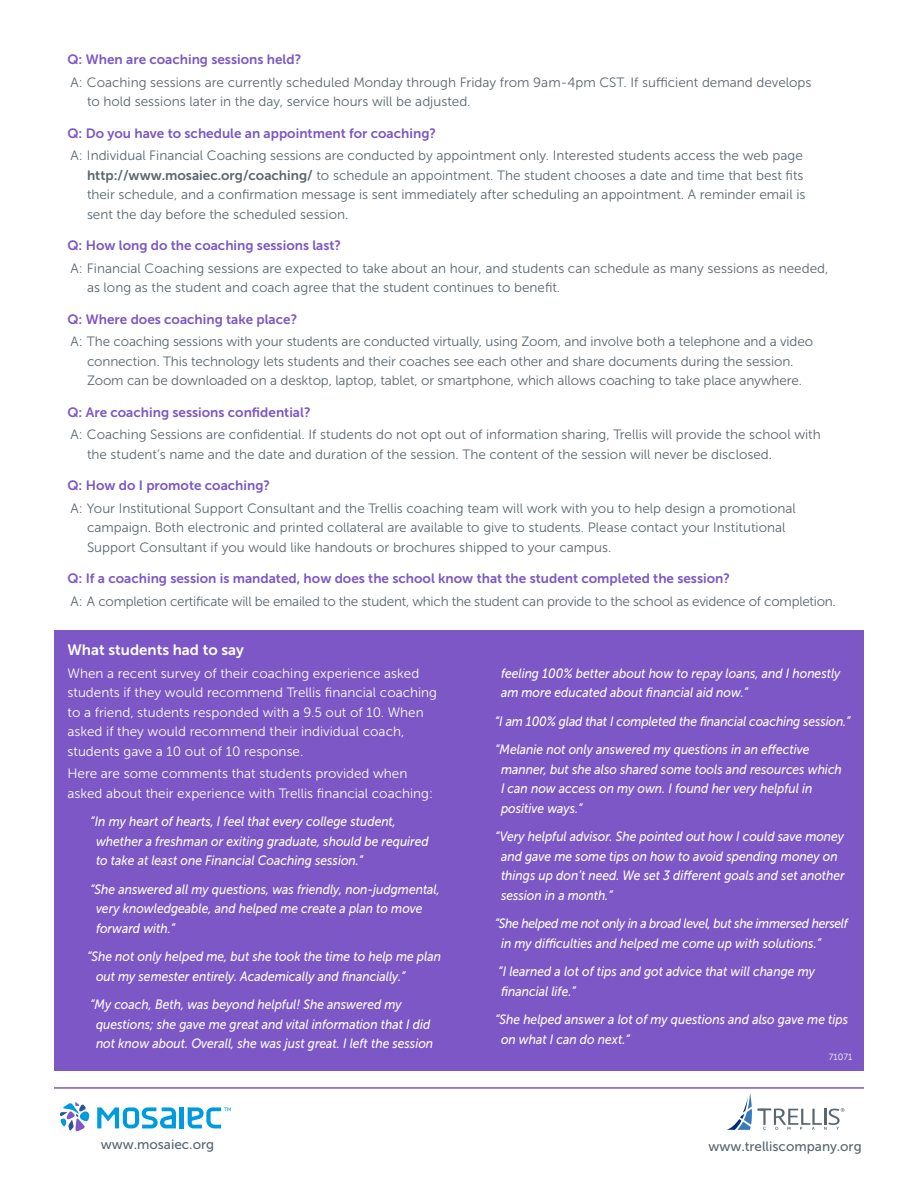
<style>
.page{position:relative;width:918px;height:1188px;background:#fff}
.page>*{position:absolute;margin:0;border:0;box-sizing:border-box;transform-origin:0 0}
._03-Answer_-GUIDE{font:15px "Museo Sans 700";color:#fff}
._03-Answer_-GUIDE-2{font:13.5px/19.5px "Museo Sans 300";color:#596670}
.Student_Quotes{font:italic 13.5px/19.5px "Museo Sans 500";color:#fff;scale:.9 1}
._03-Answer_-GUIDE-3{font:13.5px/19.5px "Museo Sans 300";color:#fff}
._03-Question_-GUIDE{font:13.5px "Museo Sans 700";color:#7c57c5}
._03-Answer_-GUIDE-4{font:13.5px "Museo Sans 300";letter-spacing:-.02em;color:#596670}
.Student_Quotes-2{font:italic 13.5px/19.5px "Museo Sans 500";letter-spacing:-.025em;color:#fff;scale:.9 1}
._88-AIE_URL{font:13.5px "Museo Sans 500";color:#596670}
.t1{font:9px "Museo Sans 300";color:#fff}
.s1{font-family:"Museo Sans 700"}
</style>
<div class="page">
<hr style="left:54px;top:1087px;width:810px;height:2px;background:#7c57c5">
<div style="left:54px;top:630px;width:810px;height:441px;background:#7c57c5"></div>
<svg style="left:727px;top:1093px;width:25px;height:37px"></svg>
<svg style="left:758px;top:1108px;width:86px;height:22px"></svg>
<svg style="left:97px;top:1107px;width:79px;height:21px"></svg>
<hr style="left:180px;top:1107px;width:4px;height:21px;background:#009ade">
<svg style="left:188px;top:1107px;width:43px;height:21px"></svg>
<svg style="left:60px;top:1102px;width:30px;height:29px"></svg>
<p class="_03-Question_-GUIDE" style="left:68px;top:52px;width:235px">Q: When are coaching sessions held?</p>
<p class="_03-Answer_-GUIDE-2" style="left:87px;top:72px;width:726px;text-indent:-16px">A: Coaching sessions are currently scheduled Monday through Friday from 9am-4pm CST. If sufficient demand develops to hold sessions later in the day, service hours will be adjusted.</p>
<p class="_03-Question_-GUIDE" style="left:68px;top:125px;width:370px">Q: Do you have to schedule an appointment for coaching?</p>
<p class="_03-Answer_-GUIDE-2" style="left:87px;top:146px;width:720px;text-indent:-16px">A: Individual Financial Coaching sessions are conducted by appointment only. Interested students access the web page <span class="s1">http://www.mosaiec.org/coaching/</span> to schedule an appointment. The student chooses a date and time that best fits their schedule, and a confirmation message is sent immediately after scheduling an appointment. A reminder email is sent the day before the scheduled session.</p>
<p class="_03-Question_-GUIDE" style="left:68px;top:238px;width:275px">Q: How long do the coaching sessions last?</p>
<p class="_03-Answer_-GUIDE-2" style="left:87px;top:258px;width:743px;text-indent:-16px">A: Financial Coaching sessions are expected to take about an hour, and students can schedule as many sessions as needed, as long as the student and coach agree that the student continues to benefit.</p>
<p class="_03-Question_-GUIDE" style="left:68px;top:311px;width:231px">Q: Where does coaching take place?</p>
<p class="_03-Answer_-GUIDE-2" style="left:70px;top:332px;width:744px;text-align:center">A: The coaching sessions with your students are conducted virtually, using Zoom, and involve both a telephone and a video connection. This technology lets students and their coaches see each other and share documents during the session.<br>Zoom can be downloaded on a desktop, laptop, tablet, or smartphone, which allows coaching to take place anywhere.</p>
<p class="_03-Question_-GUIDE" style="left:68px;top:404px;width:245px">Q: Are coaching sessions confidential?</p>
<p class="_03-Answer_-GUIDE-2" style="left:87px;top:425px;width:735px;text-indent:-16px">A: Coaching Sessions are confidential. If students do not opt out of information sharing, Trellis will provide the school with the student’s name and the date and duration of the session. The content of the session will never be disclosed.</p>
<p class="_03-Question_-GUIDE" style="left:68px;top:478px;width:204px">Q: How do I promote coaching?</p>
<p class="_03-Answer_-GUIDE-2" style="left:87px;top:498px;width:710px;text-indent:-16px">A: Your Institutional Support Consultant and the Trellis coaching team will work with you to help design a promotional campaign. Both electronic and printed collateral are available to give to students. Please contact your Institutional<br>Support Consultant if you would like handouts or brochures shipped to your campus.</p>
<p class="_03-Question_-GUIDE" style="left:68px;top:571px;width:664px">Q: If a coaching session is mandated, how does the school know that the student completed the session?</p>
<p class="_03-Answer_-GUIDE-4" style="left:70px;top:594px;width:767px">A: A completion certificate will be emailed to the student, which the student can provide to the school as evidence of completion.</p>
<p class="_03-Answer_-GUIDE" style="left:68px;top:642px;width:178px">What students had to say</p>
<p class="_03-Answer_-GUIDE-3" style="left:68px;top:663px;width:371px">When a recent survey of their coaching experience asked students if they would recommend Trellis financial coaching to a friend, students responded with a 9.5 out of 10. When asked if they would recommend their individual coach, students gave a 10 out of 10 response.</p>
<p class="_03-Answer_-GUIDE-3" style="left:68px;top:764px;width:367px">Here are some comments that students provided when asked about their experience with Trellis financial coaching:</p>
<p class="Student_Quotes" style="left:96px;top:812px;width:371px;text-indent:-6px">“In my heart of hearts, I feel that every college student, whether a freshman or exiting graduate, should be required to take at least one Financial Coaching session.”</p>
<p class="Student_Quotes" style="left:96px;top:879px;width:384px;text-indent:-6px">“She answered all my questions, was friendly, non-judgmental, very knowledgeable, and helped me create a plan to move forward with.”</p>
<p class="Student_Quotes" style="left:96px;top:947px;width:385px;text-indent:-9px">“She not only helped me, but she took the time to help me plan out my semester entirely. Academically and financially.”</p>
<p class="Student_Quotes" style="left:96px;top:995px;width:376px;text-indent:-6px">“My coach, Beth, was beyond helpful! She answered my questions; she gave me great and vital information that I did not know about. Overall, she was just great. I left the session</p>
<p class="Student_Quotes" style="left:501px;top:663px;width:379px">feeling 100% better about how to repay loans, and I honestly am more educated about financial aid now.”</p>
<p class="Student_Quotes" style="left:495px;top:711px;width:397px">“I am 100% glad that I completed the financial coaching session.”</p>
<p class="Student_Quotes" style="left:501px;top:740px;width:380px;text-indent:-6px">“Melanie not only answered my questions in an effective manner, but she also shared some tools and resources which I can now access on my own. I found her very helpful in positive ways.”</p>
<p class="Student_Quotes" style="left:501px;top:827px;width:384px;text-indent:-6px">“Very helpful advisor. She pointed out how I could save money and gave me some tips on how to avoid spending money on things up don’t need. We set 3 different goals and set another session in a month.”</p>
<p class="Student_Quotes-2" style="left:501px;top:914px;width:387px;text-indent:-6px">“She helped me not only in a broad level, but she immersed herself in my difficulties and helped me come up with solutions.”</p>
<p class="Student_Quotes" style="left:498px;top:962px;width:353px">“I learned a lot of tips and got advice that will change my financial life.”</p>
<p class="Student_Quotes" style="left:501px;top:1010px;width:387px;text-indent:-6px">“She helped answer a lot of my questions and also gave me tips on what I can do next.“</p>
<p class="_88-AIE_URL" style="left:101px;top:1137px;width:115px">www.mosaiec.org</p>
<p class="t1" style="left:829px;top:1052px;width:25px">71071</p>
<p class="_88-AIE_URL" style="left:709px;top:1139px;width:155px">www.trelliscompany.org</p>
</div>
